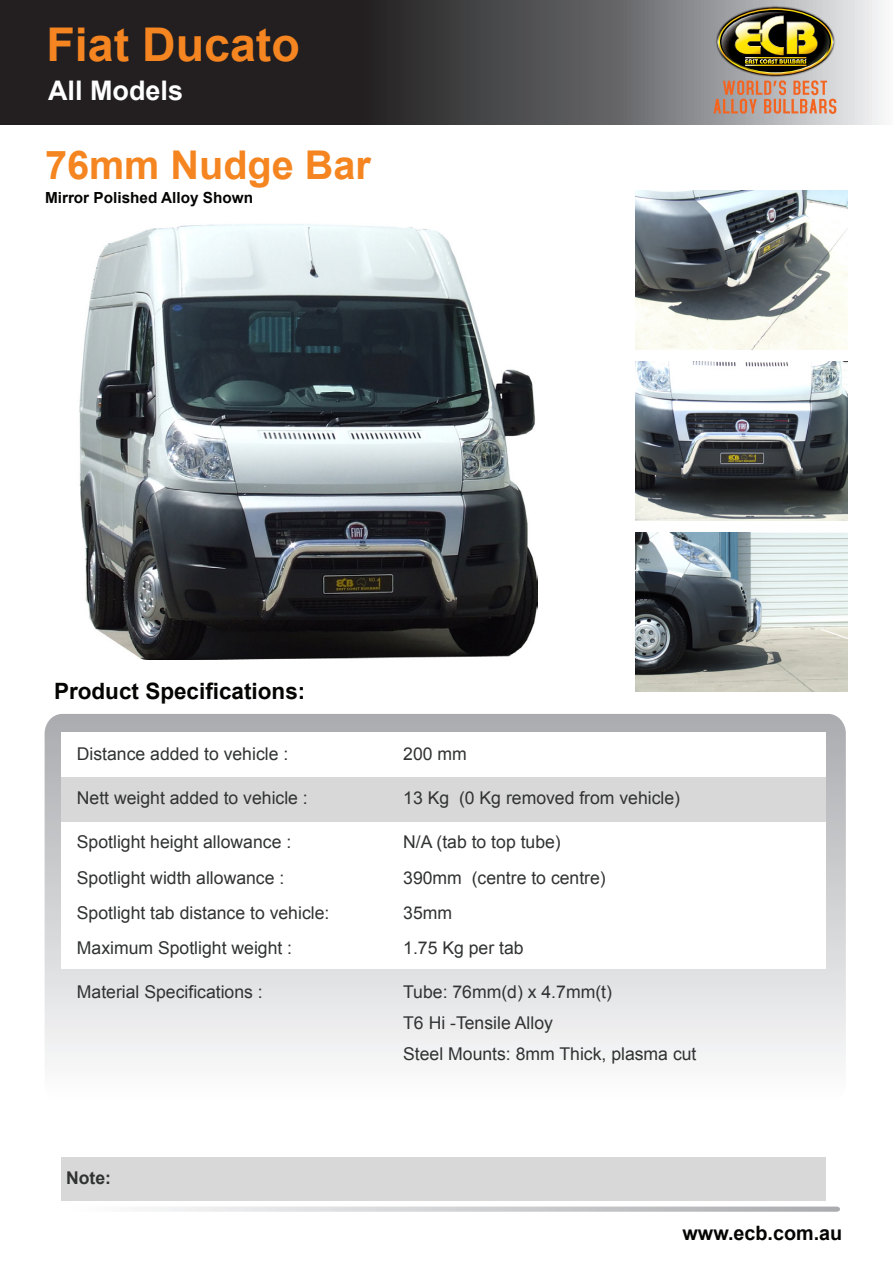
<style>
.page{position:relative;width:893px;height:1263px;background:#fff}
.page>*{position:absolute;margin:0;border:0;box-sizing:border-box;transform-origin:0 0}
.t1{font:700 46.5px "Arial";color:#f58520}
.t2{font:700 39.6px "Arial";color:#f58520}
.t3{font:700 27px "Arial";color:#fff}
.t4{font:700 22.5px "Arial";color:#040503}
.t5{font:700 19.8px "Arial";color:#040503}
.t6{font:17.55px/35.2px "Arial";color:#313232}
.t7{font:700 17.55px "Arial";color:#313232}
.t8{font:700 15.3px "Arial";color:#040503}
</style>
<div class="page">
<img style="left:79px;top:224px;width:458px;height:436px">
<svg style="left:0;top:0;width:883px;height:124px;background:#484648"></svg>
<svg style="left:152px;top:1206px;width:688px;height:6px;background:#d5d5d7"></svg>
<svg style="left:45px;top:714px;width:801px;height:347px"></svg>
<div style="left:61px;top:733px;width:765px;height:44px;background:#fff"></div>
<div style="left:61px;top:817px;width:765px;height:151px;background:#fff"></div>
<div style="left:61px;top:777px;width:765px;height:44px;background:#d8d8d8"></div>
<div style="left:61px;top:1157px;width:765px;height:43px;background:#d8d8d8"></div>
<img style="left:715px;top:6px;width:121px;height:2px">
<img style="left:714px;top:8px;width:122px;height:106px">
<img style="left:635px;top:190px;width:213px;height:160px">
<img style="left:635px;top:361px;width:213px;height:160px">
<img style="left:635px;top:532px;width:213px;height:160px">
<h1 class="t1" style="left:46px;top:14px;width:255px">Fiat Ducato</h1>
<h3 class="t3" style="left:48px;top:73px;width:137px">All Models</h3>
<h2 class="t2" style="left:45px;top:138px;width:327px">76mm Nudge Bar</h2>
<p class="t8" style="left:45px;top:187px;width:210px">Mirror Polished Alloy Shown</p>
<p class="t4" style="left:54px;top:676px;width:253px">Product Specifications:</p>
<p class="t6" style="left:77px;top:737px;width:213px">Distance added to vehicle :</p>
<p class="t6" style="left:77px;top:781px;width:232px">Nett weight added to vehicle :</p>
<p class="t6" style="left:77px;top:825px;width:254px">Spotlight height allowance :<br>Spotlight width allowance :<br>Spotlight tab distance to vehicle:<br>Maximum Spotlight weight :</p>
<p class="t6" style="left:77px;top:974px;width:187px">Material Specifications :</p>
<p class="t7" style="left:66px;top:1166px;width:46px">Note:</p>
<p class="t6" style="left:403px;top:737px;width:65px">200 mm</p>
<p class="t6" style="left:403px;top:781px;width:278px">13 Kg (0 Kg removed from vehicle)</p>
<p class="t6" style="left:403px;top:825px;width:204px">N/A (tab to top tube)<br>390mm (centre to centre)<br>35mm<br>1.75 Kg per tab</p>
<p class="t6" style="left:403px;top:977px;width:295px;line-height:30.8px">Tube: 76mm(d) x 4.7mm(t)<br>T6 Hi -Tensile Alloy<br>Steel Mounts: 8mm Thick, plasma cut</p>
<p class="t5" style="left:683px;top:1220px;width:161px">www.ecb.com.au</p>
</div>
